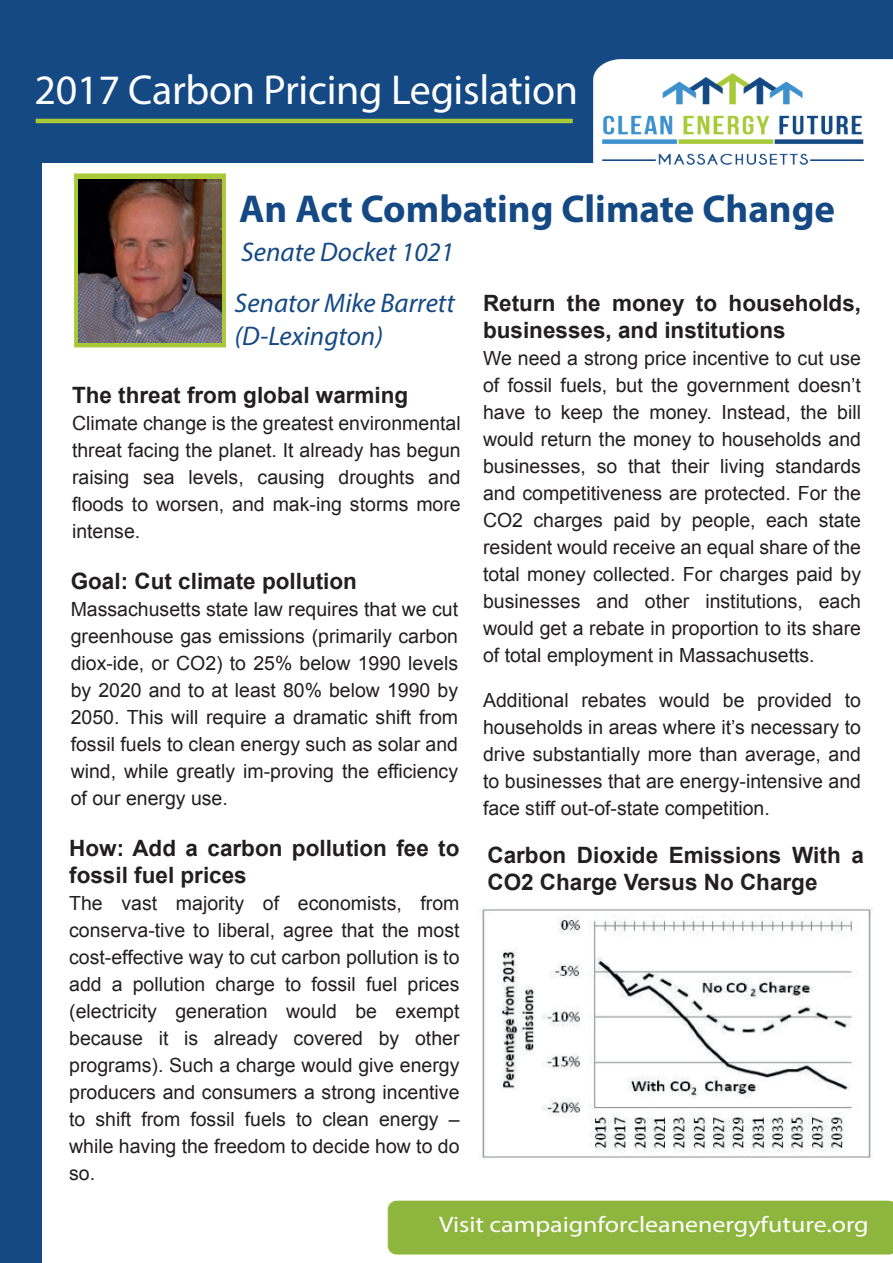
<style>
.page{position:relative;width:893px;height:1263px;background:#fff}
.page>*{position:absolute;margin:0;border:0;box-sizing:border-box;transform-origin:0 0}
.t1{font:42px "Myriad Pro";letter-spacing:-.005em;color:#fff}
.t2{font:700 39px "Myriad Pro";color:#144984}
.t3{font:italic 27px/32.4px "Myriad Pro";color:#144984}
.t4{font:700 22.5px/27px "Arial";color:#231f20}
.t5{font:22.5px "Myriad Pro";color:#fff;scale:1.15 1}
.t6{font:19.5px/27px "Arial";color:#231f20;text-align:justify}
</style>
<div class="page">
<div style="left:0;top:4px;width:41px;height:1259px;background:#144984"></div>
<div style="left:0;top:0;width:893px;height:163px;background:#144984"></div>
<div style="left:594px;top:59px;width:299px;height:104px;background:#fff"></div>
<img style="left:603px;top:72px;width:261px;height:93px">
<hr style="left:36px;top:119px;width:537px;height:4px;background:#a9ca38">
<div style="left:387px;top:1200px;width:506px;height:55px;background:#8eb63e"></div>
<svg style="left:74px;top:173px;width:152px;height:174px;background:#a1bd3e"></svg>
<img style="left:79px;top:179px;width:142px;height:164px">
<img style="left:482px;top:908px;width:391px;height:251px">
<h1 class="t1" style="left:35px;top:64px;width:545px">2017 Carbon Pricing Legislation</h1>
<h2 class="t2" style="left:239px;top:184px;width:597px">An Act Combating Climate Change</h2>
<h3 class="t3" style="left:241px;top:235px;width:215px">Senate Docket 1021</h3>
<h3 class="t3" style="left:235px;top:286px;width:222px">Senator Mike Barrett (D-Lexington)</h3>
<p class="t4" style="left:72px;top:382px;width:338px">The threat from global warming</p>
<p class="t6" style="left:72px;top:409px;width:390px">Climate change is the greatest environmental threat facing the planet. It already has begun raising sea levels, causing droughts and floods to worsen, and mak-ing storms more intense.</p>
<p class="t4" style="left:71px;top:568px;width:288px">Goal: Cut climate pollution</p>
<p class="t6" style="left:71px;top:596px;width:389px">Massachusetts state law requires that we cut greenhouse gas emissions (primarily carbon diox-ide, or CO2) to 25% below 1990 levels by 2020 and to at least 80% below 1990 by 2050. This will require a dramatic shift from fossil fuels to clean energy such as solar and wind, while greatly im-proving the efficiency of our energy use.</p>
<p class="t4" style="left:69px;top:835px;width:392px">How: Add a carbon pollution fee to fossil fuel prices</p>
<p class="t6" style="left:69px;top:890px;width:392px">The vast majority of economists, from conserva-tive to liberal, agree that the most cost-effective way to cut carbon pollution is to add a pollution charge to fossil fuel prices (electricity generation would be exempt because it is already covered by other programs). Such a charge would give energy producers and consumers a strong incentive to shift from fossil fuels to clean energy – while having the freedom to decide how to do so.</p>
<p class="t4" style="left:483px;top:290px;width:380px">Return the money to households, businesses, and institutions</p>
<p class="t6" style="left:483px;top:344px;width:380px">We need a strong price incentive to cut use of fossil fuels, but the government doesn’t have to keep the money. Instead, the bill would return the money to households and businesses, so that their living standards and competitiveness are protected. For the CO2 charges paid by people, each state resident would receive an equal share of the total money collected. For charges paid by businesses and other institutions, each would get a rebate in proportion to its share of total employment in Massachusetts.</p>
<p class="t6" style="left:483px;top:687px;width:379px">Additional rebates would be provided to households in areas where it’s necessary to drive substantially more than average, and to businesses that are energy-intensive and face stiff out-of-state competition.</p>
<p class="t4" style="left:487px;top:842px;width:378px">Carbon Dioxide Emissions With a<br>CO2 Charge Versus No Charge</p>
<p class="t5" style="left:439px;top:1211px;width:375px">Visit campaignforcleanenergyfuture.org</p>
</div>
